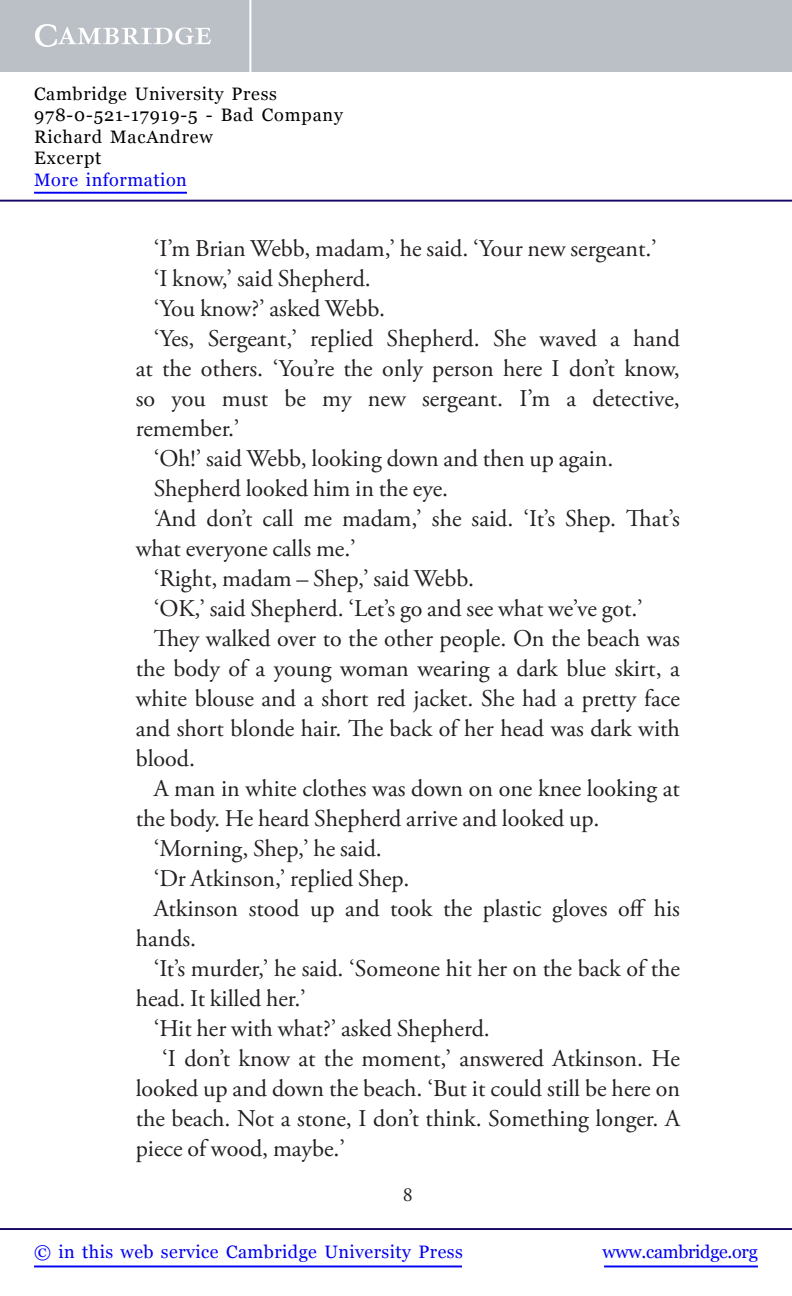
<style>
.page{position:relative;width:792px;height:1296px;background:#fff}
.page>*{position:absolute;margin:0;border:0;box-sizing:border-box;transform-origin:0 0}
.t1{font:24px "Adobe Garamond Pro";color:#231f20}
.t2{font:20px "Adobe Garamond Pro";color:#231f20}
.t3{font:18px/21.6px "Georgia";letter-spacing:.045em;color:#000}
.t4{font:18px "Georgia";letter-spacing:.025em;color:#0000f1}
.t5{font:18px "Georgia";letter-spacing:-.015em;color:#0000f1}
</style>
<div class="page">
<hr style="left:0;top:1228px;width:792px;height:2px;background:#150666">
<hr style="left:0;top:200px;width:792px;height:2px;background:#150666">
<div style="left:0;top:0;width:792px;height:72px;background:#bac0c6"></div>
<svg style="left:35px;top:24px;width:176px;height:23px"></svg>
<hr style="left:249px;top:0;width:2px;height:72px;background:#fff">
<hr style="left:604px;top:1266px;width:154px;height:1px;background:#0000f1">
<hr style="left:34px;top:1266px;width:428px;height:1px;background:#0000f1">
<hr style="left:34px;top:192px;width:153px;height:2px;background:#0000f1">
<p class="t3" style="left:34px;top:83px;width:310px">Cambridge University Press<br>978-0-521-17919-5 - Bad Company<br>Richard MacAndrew<br>Excerpt</p>
<p class="t4" style="left:34px;top:170px;width:154px">More information</p>
<p class="t1" style="left:154px;top:239px;width:505px">‘I’m Brian Webb, madam,’ he said. ‘Your new sergeant.’</p>
<p class="t1" style="left:154px;top:269px;width:219px">‘I know,’ said Shepherd.</p>
<p class="t1" style="left:154px;top:299px;width:233px">‘You know?’ asked Webb.</p>
<p class="t1" style="left:154px;top:329px;width:528px">‘Yes, Sergeant,’ replied Shepherd. She waved a hand</p>
<p class="t1" style="left:136px;top:359px;width:546px">at the others. ‘You’re the only person here I don’t know,</p>
<p class="t1" style="left:136px;top:389px;width:546px">so you must be my new sergeant. I’m a detective,</p>
<p class="t1" style="left:136px;top:419px;width:105px">remember.’</p>
<p class="t1" style="left:154px;top:449px;width:461px">‘Oh!’ said Webb, looking down and then up again.</p>
<p class="t1" style="left:154px;top:479px;width:296px">Shepherd looked him in the eye.</p>
<p class="t1" style="left:154px;top:509px;width:528px">‘And don’t call me madam,’ she said. ‘It’s Shep. That’s</p>
<p class="t1" style="left:136px;top:539px;width:222px">what everyone calls me.’</p>
<p class="t1" style="left:154px;top:569px;width:322px">‘Right, madam – Shep,’ said Webb.</p>
<p class="t1" style="left:154px;top:599px;width:491px">‘OK,’ said Shepherd. ‘Let’s go and see what we’ve got.’</p>
<p class="t1" style="left:154px;top:629px;width:528px">They walked over to the other people. On the beach was</p>
<p class="t1" style="left:136px;top:659px;width:546px">the body of a young woman wearing a dark blue skirt, a</p>
<p class="t1" style="left:136px;top:689px;width:546px">white blouse and a short red jacket. She had a pretty face</p>
<p class="t1" style="left:136px;top:719px;width:546px">and short blonde hair. The back of her head was dark with</p>
<p class="t1" style="left:136px;top:749px;width:61px">blood.</p>
<p class="t1" style="left:154px;top:779px;width:528px">A man in white clothes was down on one knee looking at</p>
<p class="t1" style="left:136px;top:809px;width:465px">the body. He heard Shepherd arrive and looked up.</p>
<p class="t1" style="left:154px;top:839px;width:230px">‘Morning, Shep,’ he said.</p>
<p class="t1" style="left:154px;top:869px;width:257px">‘Dr Atkinson,’ replied Shep.</p>
<p class="t1" style="left:154px;top:899px;width:528px">Atkinson stood up and took the plastic gloves off his</p>
<p class="t1" style="left:136px;top:929px;width:62px">hands.</p>
<p class="t1" style="left:154px;top:959px;width:528px">‘It’s murder,’ he said. ‘Someone hit her on the back of the</p>
<p class="t1" style="left:136px;top:989px;width:172px">head. It killed her.’</p>
<p class="t1" style="left:154px;top:1019px;width:338px">‘Hit her with what?’ asked Shepherd.</p>
<p class="t1" style="left:162px;top:1049px;width:519px">‘I don’t know at the moment,’ answered Atkinson. He</p>
<p class="t1" style="left:136px;top:1079px;width:546px">looked up and down the beach. ‘But it could still be here on</p>
<p class="t1" style="left:136px;top:1109px;width:546px">the beach. Not a stone, I don’t think. Something longer. A</p>
<p class="t1" style="left:136px;top:1139px;width:211px">piece of wood, maybe.’</p>
<p class="t2" style="left:403px;top:1186px;width:11px">8</p>
<p class="t4" style="left:34px;top:1242px;width:430px">© in this web service Cambridge University Press</p>
<p class="t5" style="left:603px;top:1242px;width:157px">www.cambridge.org</p>
</div>
